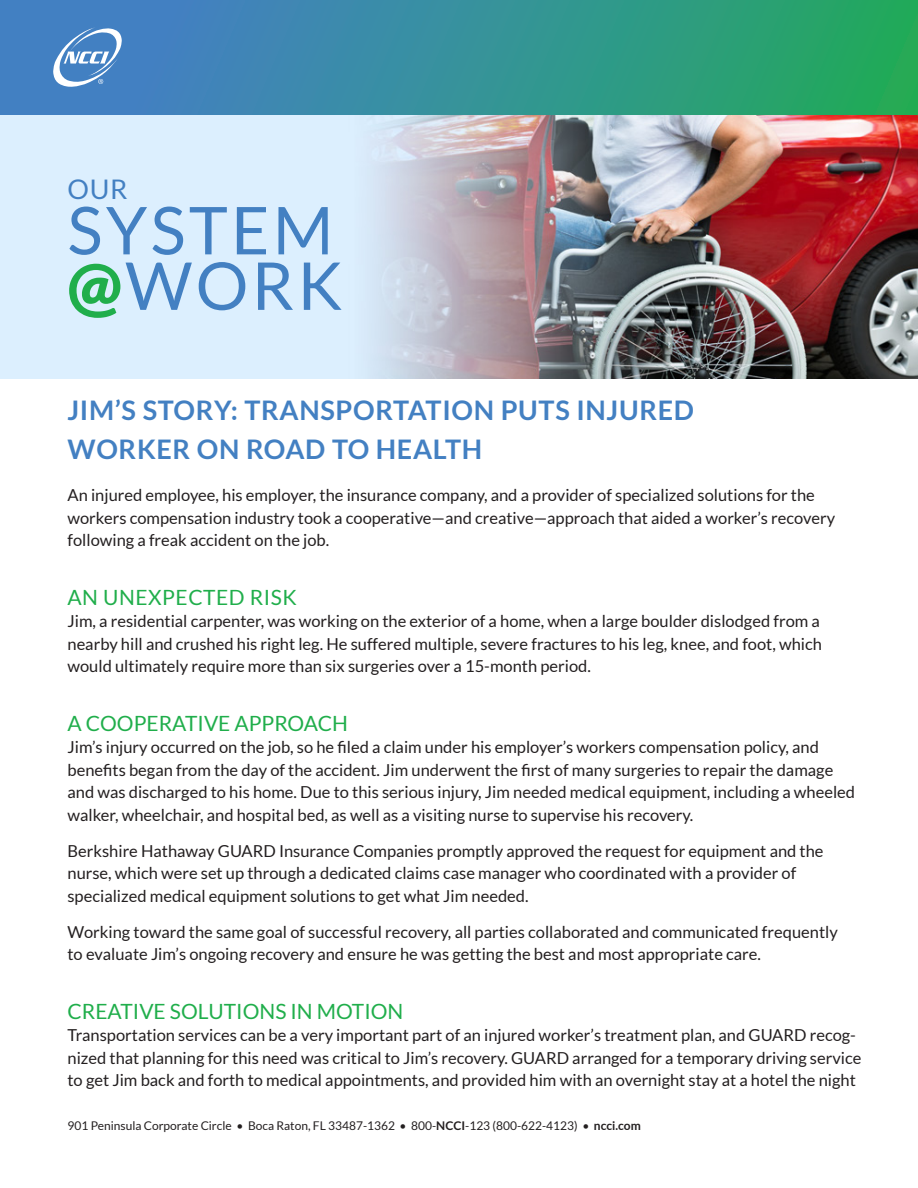
<style>
.page{position:relative;width:918px;height:1188px;background:#fff}
.page>*{position:absolute;margin:0;border:0;box-sizing:border-box;transform-origin:0 0}
.t1{font:66px "Lato";letter-spacing:.05em;color:#4380c2}
.t2{font:700 27px/39px "Lato";letter-spacing:.025em;color:#4380c2}
.t3{font:27px "Lato";color:#4380c2}
.t4{font:21px "Lato";color:#20ae4b}
.t5{font:21px "Lato";letter-spacing:.025em;color:#20ae4b}
.t6{font:16.5px/22.5px "Lato";color:#231f20}
.t7{font:12px "Lato";color:#231f20}
.s1{font-weight:900;color:#20ae4b}
.s2{font-weight:700}
</style>
<div class="page">
<img style="left:0;top:115px;width:918px;height:264px">
<div style="left:0;top:0;width:918px;height:115px;background:linear-gradient(to right,#487ad2,#23a95e)"></div>
<svg style="left:53px;top:27px;width:69px;height:60px"></svg>
<p class="t3" style="left:68px;top:174px;width:61px">OUR</p>
<p class="t1" style="left:68px;top:194px;width:267px">SYSTEM</p>
<p class="t1" style="left:68px;top:249px;width:276px"><span class="s1">@</span>WORK</p>
<p class="t2" style="left:68px;top:391px;width:628px">JIM’S STORY: TRANSPORTATION PUTS INJURED<br>WORKER ON ROAD TO HEALTH</p>
<p class="t6" style="left:68px;top:484px;width:769px">An injured employee, his employer, the insurance company, and a provider of specialized solutions for the workers compensation industry took a cooperative—and creative—approach that aided a worker’s recovery following a freak accident on the job.</p>
<p class="t5" style="left:68px;top:586px;width:231px">AN UNEXPECTED RISK</p>
<p class="t6" style="left:68px;top:610px;width:756px">Jim, a residential carpenter, was working on the exterior of a home, when a large boulder dislodged from a nearby hill and crushed his right leg. He suffered multiple, severe fractures to his leg, knee, and foot, which would ultimately require more than six surgeries over a 15-month period.</p>
<p class="t4" style="left:68px;top:712px;width:282px">A COOPERATIVE APPROACH</p>
<p class="t6" style="left:68px;top:736px;width:789px">Jim’s injury occurred on the job, so he filed a claim under his employer’s workers compensation policy, and benefits began from the day of the accident. Jim underwent the first of many surgeries to repair the damage and was discharged to his home. Due to this serious injury, Jim needed medical equipment, including a wheeled walker, wheelchair, and hospital bed, as well as a visiting nurse to supervise his recovery.</p>
<p class="t6" style="left:68px;top:840px;width:758px">Berkshire Hathaway GUARD Insurance Companies promptly approved the request for equipment and the nurse, which were set up through a dedicated claims case manager who coordinated with a provider of specialized medical equipment solutions to get what Jim needed.</p>
<p class="t6" style="left:68px;top:921px;width:772px">Working toward the same goal of successful recovery, all parties collaborated and communicated frequently to evaluate Jim’s ongoing recovery and ensure he was getting the best and most appropriate care.</p>
<p class="t4" style="left:68px;top:1000px;width:337px">CREATIVE SOLUTIONS IN MOTION</p>
<p class="t6" style="left:68px;top:1024px;width:795px">Transportation services can be a very important part of an injured worker’s treatment plan, and GUARD recog&shy;nized that planning for this need was critical to Jim’s recovery. GUARD arranged for a temporary driving service to get Jim back and forth to medical appointments, and provided him with an overnight stay at a hotel the night</p>
<p class="t7" style="left:68px;top:1119px;width:575px">901 Peninsula Corporate Circle • Boca Raton, FL 33487-1362 • 800-<span class="s2">NCCI</span>-123 (800-622-4123) • <span class="s2">ncci.com</span></p>
</div>
